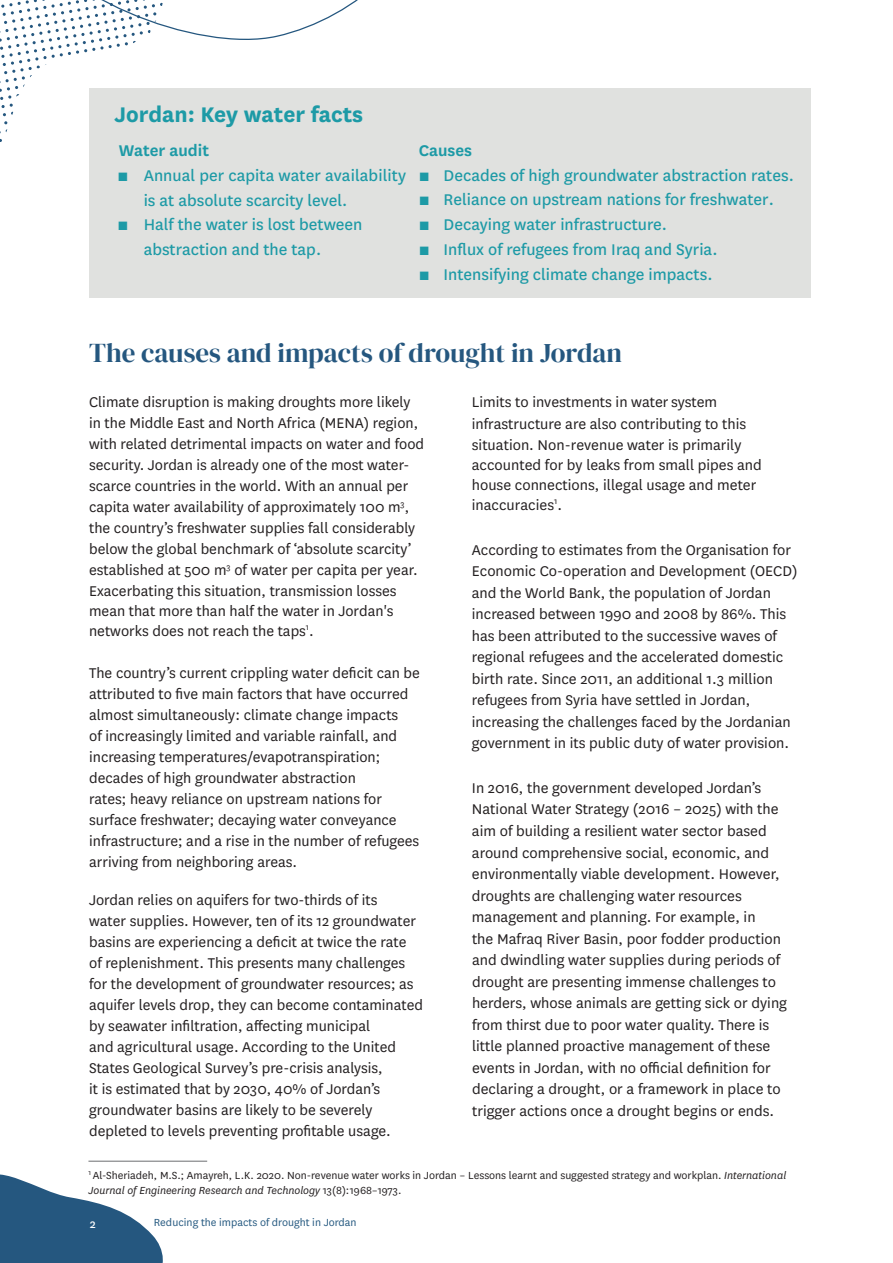
<style>
.page{position:relative;width:893px;height:1263px;background:#fff}
.page>*{position:absolute;margin:0;border:0;box-sizing:border-box;transform-origin:0 0}
.t1{font:27px "DM Serif Display";color:#25577f}
.t2{font:700 24.75px "National";color:#1d9aa6}
.t3{font:18.15px/24.8px "National";color:#1d9aa6}
.t4{font:600 18.15px "National";color:#1d9aa6}
.t5{font:16.5px/21.6px "National";color:#231f20}
.t6{font:13.5px "National";color:#fff}
.t7{font:12px/14.4px "National";color:#231f20}
.t8{font:12px "National";color:#255980}
.s1{font-style:italic}
</style>
<div class="page">
<svg style="left:0;top:1160px;width:169px;height:103px"></svg>
<div style="left:89px;top:88px;width:721px;height:209px;background:#e0e1df"></div>
<hr style="left:88px;top:1161px;width:119px;height:1px;background:#6c6d70">
<svg style="left:0;top:0;width:358px;height:142px"></svg>
<h2 class="t2" style="left:115px;top:105px;width:250px">Jordan: Key water facts</h2>
<p class="t4" style="left:119px;top:144px;width:92px">Water audit</p>
<p class="t3" style="left:144px;top:164px;width:264px">Annual per capita water availability is at absolute scarcity level.<br>Half the water is lost between abstraction and the tap.</p>
<p class="t4" style="left:419px;top:144px;width:55px">Causes</p>
<p class="t3" style="left:444px;top:164px;width:352px">Decades of high groundwater abstraction rates.<br>Reliance on upstream nations for freshwater.<br>Decaying water infrastructure.<br>Influx of refugees from Iraq and Syria.<br>Intensifying climate change impacts.</p>
<h1 class="t1" style="left:89px;top:334px;width:534px">The causes and impacts of drought in Jordan</h1>
<p class="t5" style="left:89px;top:393px;width:337px;line-height:20.7px">Climate disruption is making droughts more likely in the Middle East and North Africa (MENA) region, with related detrimental impacts on water and food security. Jordan is already one of the most water&shy;scarce countries in the world. With an annual per capita water availability of approximately 100 m<sup>3</sup>, the country’s freshwater supplies fall considerably below the global benchmark of ‘absolute scarcity’ established at 500 m<sup>3</sup> of water per capita per year.<br>Exacerbating this situation, transmission losses mean that more than half the water in Jordan's networks does not reach the taps<sup>1</sup>.</p>
<p class="t5" style="left:89px;top:664px;width:332px;line-height:21px">The country’s current crippling water deficit can be attributed to five main factors that have occurred almost simultaneously: climate change impacts<br>of increasingly limited and variable rainfall, and increasing temperatures/evapotranspiration; decades of high groundwater abstraction<br>rates; heavy reliance on upstream nations for surface freshwater; decaying water conveyance infrastructure; and a rise in the number of refugees arriving from neighboring areas.</p>
<p class="t5" style="left:89px;top:891px;width:335px;line-height:21px">Jordan relies on aquifers for two-thirds of its<br>water supplies. However, ten of its 12 groundwater basins are experiencing a deficit at twice the rate of replenishment. This presents many challenges for the development of groundwater resources; as aquifer levels drop, they can become contaminated by seawater infiltration, affecting municipal<br>and agricultural usage. According to the United States Geological Survey’s pre-crisis analysis,<br>it is estimated that by 2030, 40% of Jordan’s groundwater basins are likely to be severely depleted to levels preventing profitable usage.</p>
<p class="t5" style="left:472px;top:393px;width:276px">Limits to investments in water system infrastructure are also contributing to this situation. Non-revenue water is primarily</p>
<p class="t5" style="left:472px;top:457px;width:292px;line-height:19.8px">accounted for by leaks from small pipes and house connections, illegal usage and meter inaccuracies<sup>1</sup>.</p>
<p class="t5" style="left:472px;top:540px;width:327px">According to estimates from the Organisation for Economic Co-operation and Development (OECD) and the World Bank, the population of Jordan increased between 1990 and 2008 by 86%. This has been attributed to the successive waves of regional refugees and the accelerated domestic birth rate. Since 2011, an additional 1.3 million refugees from Syria have settled in Jordan, increasing the challenges faced by the Jordanian government in its public duty of water provision.</p>
<p class="t5" style="left:472px;top:778px;width:317px">In 2016, the government developed Jordan’s National Water Strategy (2016 – 2025) with the aim of building a resilient water sector based around comprehensive social, economic, and environmentally viable development. However, droughts are challenging water resources management and planning. For example, in<br>the Mafraq River Basin, poor fodder production and dwindling water supplies during periods of drought are presenting immense challenges to herders, whose animals are getting sick or dying from thirst due to poor water quality. There is little planned proactive management of these events in Jordan, with no official definition for declaring a drought, or a framework in place to trigger actions once a drought begins or ends.</p>
<p class="t7" style="left:88px;top:1169px;width:699px"><sup>1</sup> Al-Sheriadeh, M.S.; Amayreh, L.K. 2020. Non-revenue water works in Jordan – Lessons learnt and suggested strategy and workplan. <span class="s1">International<br>Journal of Engineering Research and Technology</span> 13(8):1968–1973.</p>
<p class="t6" style="left:90px;top:1218px;width:8px">2</p>
<p class="t8" style="left:154px;top:1218px;width:204px">Reducing the impacts of drought in Jordan</p>
</div>
